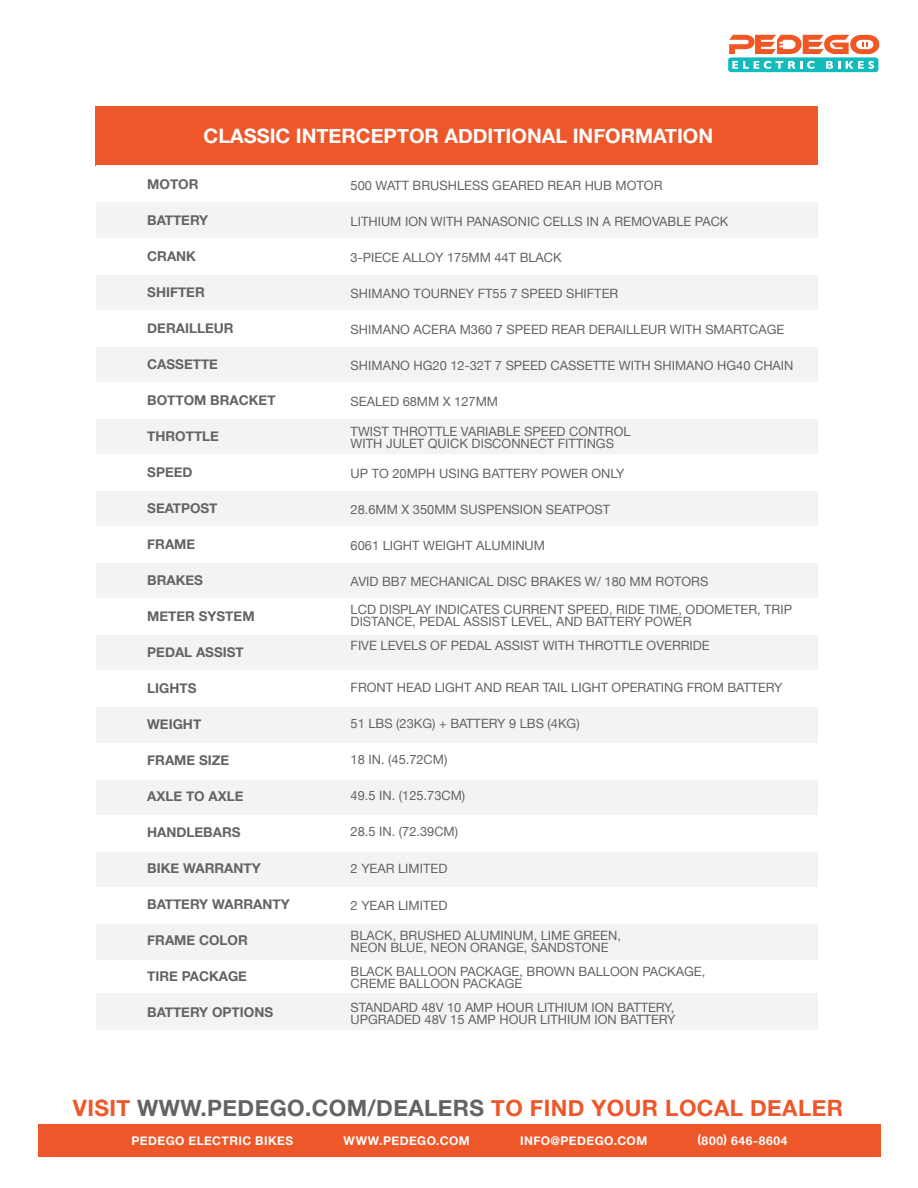
<style>
.page{position:relative;width:918px;height:1188px;background:#fff}
.page>*{position:absolute;margin:0;border:0;box-sizing:border-box;transform-origin:0 0}
.t1{font:700 22.5px "Helvetica Neue";letter-spacing:.02em;color:#ee5729}
.t2{font:700 19.95px "Helvetica Neue";color:#fff}
.t3{font:700 13.5px "Helvetica Neue";color:#636366}
.t4{font:12.9px/12px "Helvetica Neue";color:#636366}
.t5{font:700 12px "Helvetica Neue";letter-spacing:.04em;color:#fff}
.s1{color:#636366}
</style>
<div class="page">
<div style="left:95px;top:106px;width:723px;height:60px;background:#ee5729"></div>
<div style="left:38px;top:1124px;width:842px;height:32px;background:#ee5729"></div>
<div style="left:96px;top:418px;width:722px;height:36px;background:#f2f3f4"></div>
<div style="left:96px;top:707px;width:722px;height:36px;background:#f2f3f4"></div>
<div style="left:96px;top:202px;width:722px;height:36px;background:#f2f3f4"></div>
<div style="left:96px;top:491px;width:722px;height:36px;background:#f2f3f4"></div>
<div style="left:96px;top:779px;width:722px;height:36px;background:#f2f3f4"></div>
<div style="left:96px;top:274px;width:722px;height:36px;background:#f2f3f4"></div>
<div style="left:96px;top:563px;width:722px;height:36px;background:#f2f3f4"></div>
<div style="left:96px;top:851px;width:722px;height:36px;background:#f2f3f4"></div>
<div style="left:96px;top:346px;width:722px;height:36px;background:#f2f3f4"></div>
<div style="left:96px;top:635px;width:722px;height:36px;background:#f2f3f4"></div>
<div style="left:96px;top:923px;width:722px;height:36px;background:#f2f3f4"></div>
<div style="left:96px;top:994px;width:722px;height:36px;background:#f2f3f4"></div>
<svg style="left:728px;top:35px;width:151px;height:37px"></svg>
<h2 class="t2" style="left:204px;top:120px;width:511px">CLASSIC INTERCEPTOR ADDITIONAL INFORMATION</h2>
<p class="t4" style="left:351px;top:180px;width:313px">500 WATT BRUSHLESS GEARED REAR HUB MOTOR</p>
<p class="t4" style="left:351px;top:216px;width:379px">LITHIUM ION WITH PANASONIC CELLS IN A REMOVABLE PACK</p>
<p class="t4" style="left:351px;top:252px;width:213px">3-PIECE ALLOY 175MM 44T BLACK</p>
<p class="t4" style="left:351px;top:288px;width:269px">SHIMANO TOURNEY FT55 7 SPEED SHIFTER</p>
<p class="t4" style="left:351px;top:324px;width:435px">SHIMANO ACERA M360 7 SPEED REAR DERAILLEUR WITH SMARTCAGE</p>
<p class="t4" style="left:351px;top:360px;width:444px">SHIMANO HG20 12-32T 7 SPEED CASSETTE WITH SHIMANO HG40 CHAIN</p>
<p class="t4" style="left:351px;top:396px;width:149px">SEALED 68MM X 127MM</p>
<p class="t4" style="left:351px;top:426px;width:281px">TWIST THROTTLE VARIABLE SPEED CONTROL<br>WITH JULET QUICK DISCONNECT FITTINGS</p>
<p class="t4" style="left:351px;top:468px;width:275px">UP TO 20MPH USING BATTERY POWER ONLY</p>
<p class="t4" style="left:351px;top:504px;width:261px">28.6MM X 350MM SUSPENSION SEATPOST</p>
<p class="t4" style="left:351px;top:540px;width:196px">6061 LIGHT WEIGHT ALUMINUM</p>
<p class="t4" style="left:351px;top:576px;width:359px">AVID BB7 MECHANICAL DISC BRAKES W/ 180 MM ROTORS</p>
<p class="t4" style="left:351px;top:604px;width:443px">LCD DISPLAY INDICATES CURRENT SPEED, RIDE TIME, ODOMETER, TRIP<br>DISTANCE, PEDAL ASSIST LEVEL, AND BATTERY POWER</p>
<p class="t4" style="left:351px;top:640px;width:361px">FIVE LEVELS OF PEDAL ASSIST WITH THROTTLE OVERRIDE</p>
<p class="t4" style="left:351px;top:682px;width:433px">FRONT HEAD LIGHT AND REAR TAIL LIGHT OPERATING FROM BATTERY</p>
<p class="t4" style="left:351px;top:718px;width:231px">51 LBS (23KG) + BATTERY 9 LBS (4KG)</p>
<p class="t4" style="left:351px;top:754px;width:98px">18 IN. (45.72CM)</p>
<p class="t4" style="left:351px;top:790px;width:116px">49.5 IN. (125.73CM)</p>
<p class="t4" style="left:351px;top:826px;width:109px">28.5 IN. (72.39CM)</p>
<p class="t4" style="left:351px;top:863px;width:98px">2 YEAR LIMITED</p>
<p class="t4" style="left:351px;top:900px;width:98px">2 YEAR LIMITED</p>
<p class="t4" style="left:351px;top:930px;width:272px">BLACK, BRUSHED ALUMINUM, LIME GREEN,<br>NEON BLUE, NEON ORANGE, SANDSTONE</p>
<p class="t4" style="left:351px;top:966px;width:356px">BLACK BALLOON PACKAGE, BROWN BALLOON PACKAGE,<br>CREME BALLOON PACKAGE</p>
<p class="t4" style="left:351px;top:1002px;width:326px">STANDARD 48V 10 AMP HOUR LITHIUM ION BATTERY,<br>UPGRADED 48V 15 AMP HOUR LITHIUM ION BATTERY</p>
<p class="t3" style="left:147px;top:174px;width:53px">MOTOR</p>
<p class="t3" style="left:147px;top:210px;width:63px">BATTERY</p>
<p class="t3" style="left:147px;top:246px;width:50px">CRANK</p>
<p class="t3" style="left:147px;top:282px;width:59px">SHIFTER</p>
<p class="t3" style="left:147px;top:318px;width:88px">DERAILLEUR</p>
<p class="t3" style="left:147px;top:354px;width:72px">CASSETTE</p>
<p class="t3" style="left:147px;top:390px;width:130px">BOTTOM BRACKET</p>
<p class="t3" style="left:147px;top:426px;width:73px">THROTTLE</p>
<p class="t3" style="left:147px;top:462px;width:47px">SPEED</p>
<p class="t3" style="left:147px;top:498px;width:72px">SEATPOST</p>
<p class="t3" style="left:147px;top:534px;width:50px">FRAME</p>
<p class="t3" style="left:147px;top:570px;width:57px">BRAKES</p>
<p class="t3" style="left:147px;top:606px;width:109px">METER SYSTEM</p>
<p class="t3" style="left:147px;top:642px;width:98px">PEDAL ASSIST</p>
<p class="t3" style="left:147px;top:678px;width:51px">LIGHTS</p>
<p class="t3" style="left:147px;top:714px;width:56px">WEIGHT</p>
<p class="t3" style="left:147px;top:750px;width:84px">FRAME SIZE</p>
<p class="t3" style="left:147px;top:786px;width:98px">AXLE TO AXLE</p>
<p class="t3" style="left:147px;top:822px;width:95px">HANDLEBARS</p>
<p class="t3" style="left:147px;top:858px;width:115px">BIKE WARRANTY</p>
<p class="t3" style="left:147px;top:894px;width:144px">BATTERY WARRANTY</p>
<p class="t3" style="left:147px;top:930px;width:102px">FRAME COLOR</p>
<p class="t3" style="left:147px;top:966px;width:101px">TIRE PACKAGE</p>
<p class="t3" style="left:147px;top:1002px;width:127px">BATTERY OPTIONS</p>
<h1 class="t1" style="left:73px;top:1090px;width:772px">VISIT <span class="s1">WWW.PEDEGO.COM/DEALERS</span> TO FIND YOUR LOCAL DEALER</h1>
<p class="t5" style="left:132px;top:1131px;width:163px">PEDEGO ELECTRIC BIKES</p>
<p class="t5" style="left:344px;top:1131px;width:128px">WWW.PEDEGO.COM</p>
<p class="t5" style="left:520px;top:1131px;width:129px">INFO@PEDEGO.COM</p>
<p class="t5" style="left:698px;top:1131px;width:91px">(800) 646-8604</p>
</div>
